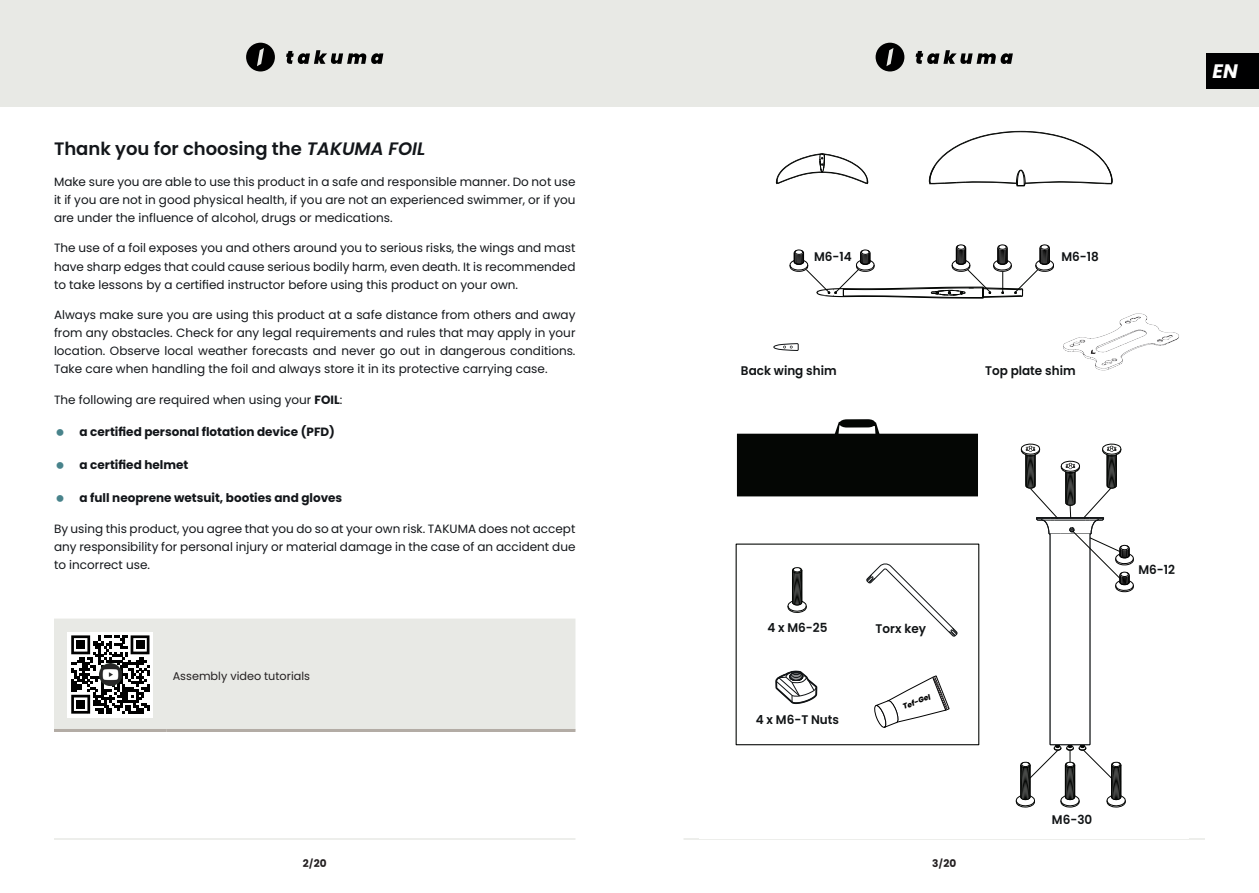
<style>
.page{position:relative;width:1259px;height:893px;background:#fff}
.page>*{position:absolute;margin:0;border:0;box-sizing:border-box;transform-origin:0 0}
.t1{font:italic 700 19.5px "Poppins";color:#fff}
.t2{font:600 18px "Poppins";color:#13161a}
.t3{font:600 12.45px "Poppins";color:#101315;scale:.96 1}
.t4{font:12px/18px "Poppins";color:#13161a;text-align:justify}
.t5{font:700 12px "Poppins";color:#13161a}
.t6{font:11.25px "Poppins";color:#231f20}
.t7{font:700 10.5px "Poppins";color:#231f20}
.t8{font:italic 800 7.5px "Poppins";color:#000001}
.s1{font-style:italic}
.s2{font-weight:700}
.s3{font-size:9px}
</style>
<div class="page">
<hr style="left:683px;top:838px;width:522px;height:2px;background:#e8e9e5">
<div style="left:608px;top:0;width:651px;height:107px;background:#e8e9e5"></div>
<div style="left:1205px;top:54px;width:54px;height:35px;background:#000001"></div>
<svg style="left:915px;top:50px;width:98px;height:14px"></svg>
<svg style="left:875px;top:43px;width:29px;height:28px"></svg>
<hr style="left:54px;top:838px;width:521px;height:2px;background:#e8e9e5">
<div style="left:0;top:0;width:651px;height:107px;background:#e8e9e5"></div>
<svg style="left:286px;top:50px;width:97px;height:14px"></svg>
<svg style="left:246px;top:43px;width:29px;height:28px"></svg>
<div style="left:54px;top:619px;width:521px;height:110px;background:#e8e9e5"></div>
<hr style="left:54px;top:729px;width:113px;height:3px;background:#b3aca5">
<hr style="left:167px;top:729px;width:408px;height:3px;background:#b3aca5">
<div style="left:68px;top:632px;width:85px;height:85px;background:#fff"></div>
<svg style="left:71px;top:635px;width:79px;height:79px"></svg>
<div style="left:77px;top:641px;width:8px;height:8px;background:#000"></div>
<div style="left:136px;top:641px;width:8px;height:8px;background:#000"></div>
<div style="left:77px;top:700px;width:8px;height:8px;background:#000"></div>
<img style="left:99px;top:664px;width:22px;height:21px">
<svg style="left:774px;top:567px;width:44px;height:179px"></svg>
<svg style="left:866px;top:563px;width:91px;height:74px"></svg>
<svg style="left:874px;top:675px;width:75px;height:53px"></svg>
<svg style="left:928px;top:131px;width:184px;height:56px"></svg>
<svg style="left:776px;top:153px;width:92px;height:31px"></svg>
<svg style="left:789px;top:244px;width:265px;height:55px"></svg>
<div style="left:736px;top:433px;width:242px;height:64px;background:#040604"></div>
<div style="left:735px;top:432px;width:244px;height:66px;border:2px solid #fff"></div>
<svg style="left:833px;top:419px;width:48px;height:16px"></svg>
<svg style="left:773px;top:343px;width:26px;height:8px"></svg>
<svg style="left:1016px;top:443px;width:117px;height:364px"></svg>
<img style="left:1039px;top:282px;width:140px;height:89px">
<svg style="left:1090px;top:350px;width:6px;height:4px"></svg>
<h2 class="t2" style="left:54px;top:138px;width:373px">Thank you for choosing the <span class="s1">TAKUMA FOIL</span></h2>
<p class="t4" style="left:54px;top:173px;width:523px">Make sure you are able to use this product in a safe and responsible manner. Do not use it if you are not in good physical health, if you are not an experienced swimmer, or if you are under the influence of alcohol, drugs or medications.</p>
<p class="t4" style="left:54px;top:239px;width:523px">The use of a foil exposes you and others around you to serious risks, the wings and mast have sharp edges that could cause serious bodily harm, even death. It is recommended to take lessons by a certified instructor before using this product on your own.</p>
<p class="t4" style="left:54px;top:306px;width:523px">Always make sure you are using this product at a safe distance from others and away from any obstacles. Check for any legal requirements and rules that may apply in your location. Observe local weather forecasts and never go out in dangerous conditions.<br>Take care when handling the foil and always store it in its protective carrying case.</p>
<p class="t4" style="left:54px;top:391px;width:290px">The following are required when using your <span class="s2">FOIL</span>:</p>
<p class="t5" style="left:80px;top:425px;width:257px">a certified personal flotation device (PFD)</p>
<p class="t5" style="left:80px;top:457px;width:110px">a certified helmet</p>
<p class="t5" style="left:80px;top:491px;width:264px">a full neoprene wetsuit, booties and gloves</p>
<p class="t4" style="left:54px;top:520px;width:523px">By using this product, you agree that you do so at your own risk. TAKUMA does not accept any responsibility for personal injury or material damage in the case of an accident due to incorrect use.</p>
<p class="t6" style="left:173px;top:670px;width:139px">Assembly video tutorials</p>
<p class="t7" style="left:303px;top:857px;width:25px">2<span class="s3">/</span>20</p>
<p class="t3" style="left:814px;top:249px;width:41px">M6-14</p>
<p class="t3" style="left:1061px;top:249px;width:41px">M6-18</p>
<p class="t3" style="left:741px;top:364px;width:101px">Back wing shim</p>
<p class="t3" style="left:985px;top:364px;width:96px">Top plate shim</p>
<h1 class="t1" style="left:1212px;top:60px;width:27px">EN</h1>
<p class="t3" style="left:767px;top:621px;width:64px">4 x M6-25</p>
<p class="t3" style="left:756px;top:712px;width:88px">4 x M6-T Nuts</p>
<p class="t3" style="left:875px;top:621px;width:54px">Torx key</p>
<p class="t8" style="left:901px;top:703px;width:30px;rotate:-21deg">Tef-Gel</p>
<p class="t7" style="left:932px;top:857px;width:26px">3<span class="s3">/</span>20</p>
<p class="t3" style="left:1138px;top:562px;width:40px">M6-12</p>
<p class="t3" style="left:1052px;top:813px;width:44px">M6-30</p>
</div>
